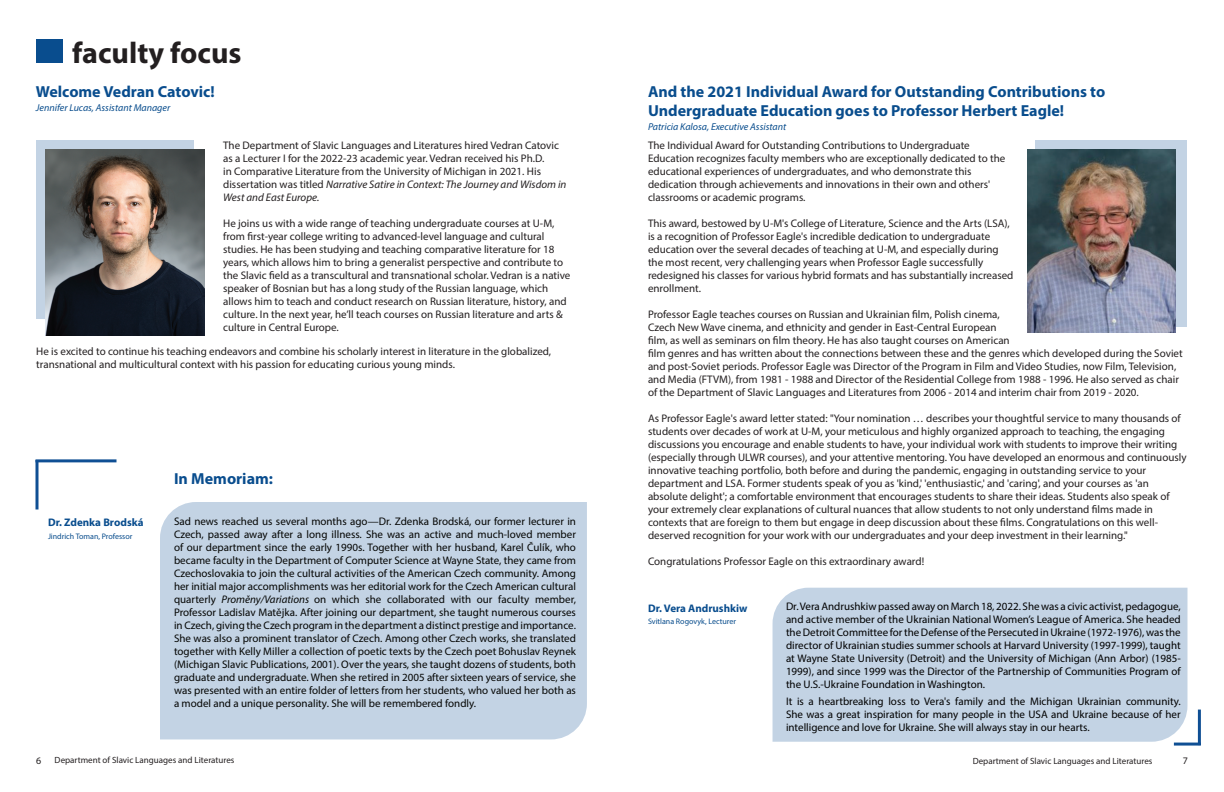
<style>
.page{position:relative;width:1224px;height:792px;background:#fff}
.page>*{position:absolute;margin:0;border:0;box-sizing:border-box;transform-origin:0 0}
.t1{font:700 30px "Myriad Pro";color:#231f20}
.t2{font:700 16px/19.2px "Myriad Pro";color:#094d8d}
.t3{font:700 16px "Myriad Pro";color:#094d8e}
.t4{font:11px/13px "Myriad Pro";color:#231f20}
.t5{font:11px/13px "Myriad Pro";color:#040503;text-align:justify}
.t6{font:11px/13px "Myriad Pro";color:#000;text-align:justify}
.t7{font:700 11px "Myriad Pro";color:#094d8e}
.t8{font:italic 10px "Myriad Pro";color:#094d8d}
.t9{font:10px "Myriad Pro";color:#231f20}
.t10{font:9px "Myriad Pro";color:#231f20}
.t11{font:8px "Myriad Pro";color:#094d8d}
.s1{font-style:italic}
</style>
<div class="page">
<div style="left:773px;top:588px;width:415px;height:154px;background:#c3d3e4"></div>
<div style="left:160px;top:502px;width:427px;height:237px;background:#c3d3e4"></div>
<hr style="left:36px;top:459px;width:80px;height:3px;background:#0f4f94">
<hr style="left:36px;top:460px;width:2px;height:50px;background:#0f4f94">
<hr style="left:1174px;top:743px;width:27px;height:3px;background:#0f4f94">
<hr style="left:1198px;top:710px;width:3px;height:35px;background:#0f4f94">
<div style="left:36px;top:141px;width:158px;height:178px;background:linear-gradient(to right,#c3d3e4,#c3d3e4)"></div>
<div style="left:1035px;top:140px;width:152px;height:187px;background:#c3d3e4"></div>
<img style="left:46px;top:149px;width:158px;height:187px">
<div style="left:36px;top:40px;width:26px;height:23px;background:#094d8e"></div>
<img style="left:1027px;top:149px;width:148px;height:184px">
<h1 class="t1" style="left:72px;top:33px;width:171px">faculty focus</h1>
<h2 class="t2" style="left:648px;top:81px;width:459px">And the 2021 Individual Award for Outstanding Contributions to<br>Undergraduate Education goes to Professor Herbert Eagle!</h2>
<p class="t8" style="left:648px;top:120px;width:140px">Patricia Kalosa, Executive Assistant</p>
<p class="t4" style="left:648px;top:138px;width:359px">The Individual Award for Outstanding Contributions to Undergraduate Education recognizes faculty members who are exceptionally dedicated to the educational experiences of undergraduates, and who demonstrate this dedication through achievements and innovations in their own and others' classrooms or academic programs.</p>
<p class="t4" style="left:648px;top:216px;width:367px">This award, bestowed by U-M's College of Literature, Science and the Arts (LSA), is a recognition of Professor Eagle's incredible dedication to undergraduate education over the several decades of teaching at U-M, and especially during the most recent, very challenging years when Professor Eagle successfully redesigned his classes for various hybrid formats and has substantially increased enrollment.</p>
<p class="t4" style="left:648px;top:307px;width:363px">Professor Eagle teaches courses on Russian and Ukrainian film, Polish cinema,<br>Czech New Wave cinema, and ethnicity and gender in East-Central European film, as well as seminars on film theory. He has also taught courses on American</p>
<h2 class="t3" style="left:36px;top:81px;width:180px">Welcome Vedran Catovic!</h2>
<p class="t8" style="left:36px;top:101px;width:136px">Jennifer Lucas, Assistant Manager</p>
<p class="t4" style="left:223px;top:138px;width:345px">The Department of Slavic Languages and Literatures hired Vedran Catovic as a Lecturer I for the 2022-23 academic year. Vedran received his Ph.D.<br>in Comparative Literature from the University of Michigan in 2021. His dissertation was titled <span class="s1">Narrative Satire in Context: The Journey and Wisdom in West and East Europe.</span></p>
<p class="t4" style="left:223px;top:216px;width:349px">He joins us with a wide range of teaching undergraduate courses at U-M, from first-year college writing to advanced-level language and cultural studies. He has been studying and teaching comparative literature for 18 years, which allows him to bring a generalist perspective and contribute to the Slavic field as a transcultural and transnational scholar. Vedran is a native speaker of Bosnian but has a long study of the Russian language, which allows him to teach and conduct research on Russian literature, history, and culture. In the next year, he’ll teach courses on Russian literature and arts &amp; culture in Central Europe.</p>
<p class="t4" style="left:36px;top:345px;width:516px">He is excited to continue his teaching endeavors and combine his scholarly interest in literature in the globalized, transnational and multicultural context with his passion for educating curious young minds.</p>
<p class="t4" style="left:648px;top:346px;width:536px">film genres and has written about the connections between these and the genres which developed during the Soviet and post-Soviet periods. Professor Eagle was Director of the Program in Film and Video Studies, now Film, Television, and Media (FTVM), from 1981 - 1988 and Director of the Residential College from 1988 - 1996. He also served as chair of the Department of Slavic Languages and Literatures from 2006 - 2014 and interim chair from 2019 - 2020.</p>
<p class="t4" style="left:648px;top:411px;width:540px">As Professor Eagle's award letter stated: "Your nomination … describes your thoughtful service to many thousands of students over decades of work at U-M, your meticulous and highly organized approach to teaching, the engaging discussions you encourage and enable students to have, your individual work with students to improve their writing (especially through ULWR courses), and your attentive mentoring. You have developed an enormous and continuously innovative teaching portfolio, both before and during the pandemic, engaging in outstanding service to your department and LSA. Former students speak of you as 'kind,' 'enthusiastic,' and 'caring', and your courses as 'an absolute delight'; a comfortable environment that encourages students to share their ideas. Students also speak of your extremely clear explanations of cultural nuances that allow students to not only understand films made in contexts that are foreign to them but engage in deep discussion about these films. Congratulations on this well&shy;deserved recognition for your work with our undergraduates and your deep investment in their learning."</p>
<p class="t4" style="left:648px;top:554px;width:278px">Congratulations Professor Eagle on this extraordinary award!</p>
<h2 class="t3" style="left:174px;top:468px;width:101px">In Memoriam:</h2>
<p class="t5" style="left:174px;top:514px;width:404px">Sad news reached us several months ago—Dr. Zdenka Brodská, our former lecturer in Czech, passed away after a long illness. She was an active and much-loved member of our department since the early 1990s. Together with her husband, Karel Čulík, who became faculty in the Department of Computer Science at Wayne State, they came from Czechoslovakia to join the cultural activities of the American Czech community. Among her initial major accomplishments was her editorial work for the Czech American cultural quarterly <span class="s1">Proměny/Variations</span> on which she collaborated with our faculty member, Professor Ladislav Matějka. After joining our department, she taught numerous courses in Czech, giving the Czech program in the department a distinct prestige and importance.<br>She was also a prominent translator of Czech. Among other Czech works, she translated together with Kelly Miller a collection of poetic texts by the Czech poet Bohuslav Reynek (Michigan Slavic Publications, 2001). Over the years, she taught dozens of students, both graduate and undergraduate. When she retired in 2005 after sixteen years of service, she was presented with an entire folder of letters from her students, who valued her both as a model and a unique personality. She will be remembered fondly.</p>
<p class="t7" style="left:48px;top:515px;width:97px">Dr. Zdenka Brodská</p>
<p class="t11" style="left:48px;top:531px;width:86px">Jindrich Toman, Professor</p>
<p class="t6" style="left:786px;top:600px;width:396px">Dr. Vera Andrushkiw passed away on March 18, 2022. She was a civic activist, pedagogue, and active member of the Ukrainian National Women’s League of America. She headed the Detroit Committee for the Defense of the Persecuted in Ukraine (1972-1976), was the director of Ukrainian studies summer schools at Harvard University (1997-1999), taught at Wayne State University (Detroit) and the University of Michigan (Ann Arbor) (1985- 1999), and since 1999 was the Director of the Partnership of Communities Program of the U.S.-Ukraine Foundation in Washington.</p>
<p class="t6" style="left:786px;top:695px;width:396px">It is a heartbreaking loss to Vera's family and the Michigan Ukrainian community.<br>She was a great inspiration for many people in the USA and Ukraine because of her intelligence and love for Ukraine. She will always stay in our hearts.</p>
<p class="t7" style="left:648px;top:601px;width:101px">Dr. Vera Andrushkiw</p>
<p class="t11" style="left:648px;top:616px;width:90px">Svitlana Rogovyk, Lecturer</p>
<p class="t9" style="left:36px;top:754px;width:7px">6</p>
<p class="t10" style="left:55px;top:754px;width:181px">Department of Slavic Languages and Literatures</p>
<p class="t10" style="left:973px;top:756px;width:181px">Department of Slavic Languages and Literatures</p>
<p class="t9" style="left:1183px;top:754px;width:7px">7</p>
</div>
